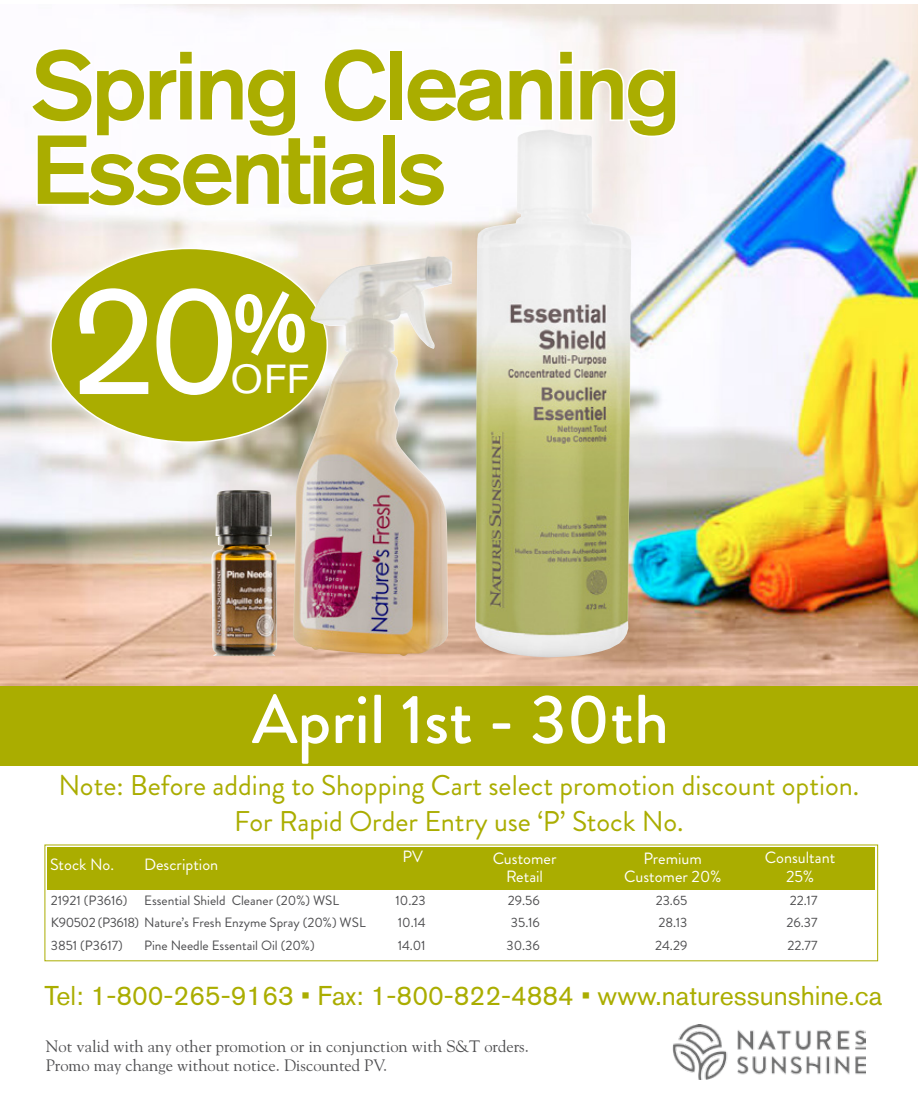
<style>
.page{position:relative;width:918px;height:1098px;background:#fff}
.page>*{position:absolute;margin:0;border:0;box-sizing:border-box;transform-origin:0 0}
.t1{font:155.4px "Akzidenz Grotesk BE";color:#fff}
.t2{font:500 96.75px/84.4px "Akzidenz Grotesk BE";letter-spacing:-.04em;color:#aaad00}
.t3{font:500 69px "Brandon Grotesque";color:#fff}
.t4{font:40.2px "Akzidenz Grotesk BE";color:#fff}
.t5{font:28.5px/36px "Brandon Grotesque";color:#aaad00;text-align:center}
.t6{font:27px "Akzidenz Grotesk BE";color:#aaad00}
.t7{font:16.5px/19.8px "Goudy";color:#4d4d4f}
.t8{font:16.35px/18.3px "Brandon Grotesque";color:#fff;text-align:center}
.t9{font:13.5px "Brandon Grotesque";color:#4d4d4f}
</style>
<div class="page">
<img style="left:0;top:5px;width:918px;height:681px">
<div style="left:47px;top:847px;width:828px;height:43px;background:#aaad00"></div>
<div style="left:0;top:686px;width:918px;height:79px;background:#aaad00"></div>
<img style="left:673px;top:1024px;width:193px;height:55px">
<svg style="left:28px;top:46px;width:650px;height:163px"></svg>
<img style="left:211px;top:490px;width:66px;height:166px">
<img style="left:475px;top:129px;width:156px;height:528px">
<div style="left:41px;top:238px;width:297px;height:215px;background:#fff;opacity:.75"></div>
<div style="left:51px;top:248px;width:276px;height:194px;background:#aaad00;border-radius:50%"></div>
<img style="left:293px;top:256px;width:159px;height:400px">
<h2 class="t2" style="left:30px;top:41px;width:653px">Spring Cleaning<br>Essentials</h2>
<h1 class="t1" style="left:68px;top:247px;width:241px">20<sup>%</sup></h1>
<h3 class="t4" style="left:231px;top:355px;width:80px">OFF</h3>
<h3 class="t3" style="left:252px;top:672px;width:419px">April 1st - 30th</h3>
<h3 class="t5" style="left:58px;top:767px;width:802px">Note: Before adding to Shopping Cart select promotion discount option.<br>For Rapid Order Entry use ‘P’ Stock No.</h3>
<p class="t8" style="left:50px;top:855px;width:65px">Stock No.</p>
<p class="t8" style="left:144px;top:855px;width:76px">Description</p>
<p class="t8" style="left:403px;top:848px;width:22px">PV</p>
<p class="t8" style="left:493px;top:849px;width:65px">Customer<br>Retail</p>
<p class="t8" style="left:624px;top:849px;width:99px">Premium<br>Customer 20%</p>
<p class="t8" style="left:765px;top:849px;width:72px">Consultant<br>25%</p>
<p class="t9" style="left:51px;top:891px;width:290px">21921 (P3616) Essential Shield Cleaner (20%) WSL</p>
<p class="t9" style="left:396px;top:891px;width:32px">10.23</p>
<p class="t9" style="left:508px;top:891px;width:33px">29.56</p>
<p class="t9" style="left:656px;top:891px;width:33px">23.65</p>
<p class="t9" style="left:790px;top:891px;width:29px">22.17</p>
<p class="t9" style="left:51px;top:913px;width:316px">K90502 (P3618) Nature’s Fresh Enzyme Spray (20%) WSL</p>
<p class="t9" style="left:398px;top:913px;width:29px">10.14</p>
<p class="t9" style="left:511px;top:913px;width:30px">35.16</p>
<p class="t9" style="left:658px;top:913px;width:31px">28.13</p>
<p class="t9" style="left:786px;top:913px;width:32px">26.37</p>
<p class="t9" style="left:51px;top:936px;width:73px">3851 (P3617)</p>
<p class="t9" style="left:144px;top:936px;width:172px">Pine Needle Essentail Oil (20%)</p>
<p class="t9" style="left:398px;top:936px;width:30px">14.01</p>
<p class="t9" style="left:507px;top:936px;width:35px">30.36</p>
<p class="t9" style="left:655px;top:936px;width:34px">24.29</p>
<p class="t9" style="left:788px;top:936px;width:31px">22.77</p>
<h3 class="t6" style="left:45px;top:979px;width:839px">Tel: 1-800-265-9163 • Fax: 1-800-822-4884 • www.naturessunshine.ca</h3>
<p class="t7" style="left:46px;top:1035px;width:485px">Not valid with any other promotion or in conjunction with S&amp;T orders.<br>Promo may change without notice. Discounted PV.</p>
</div>
